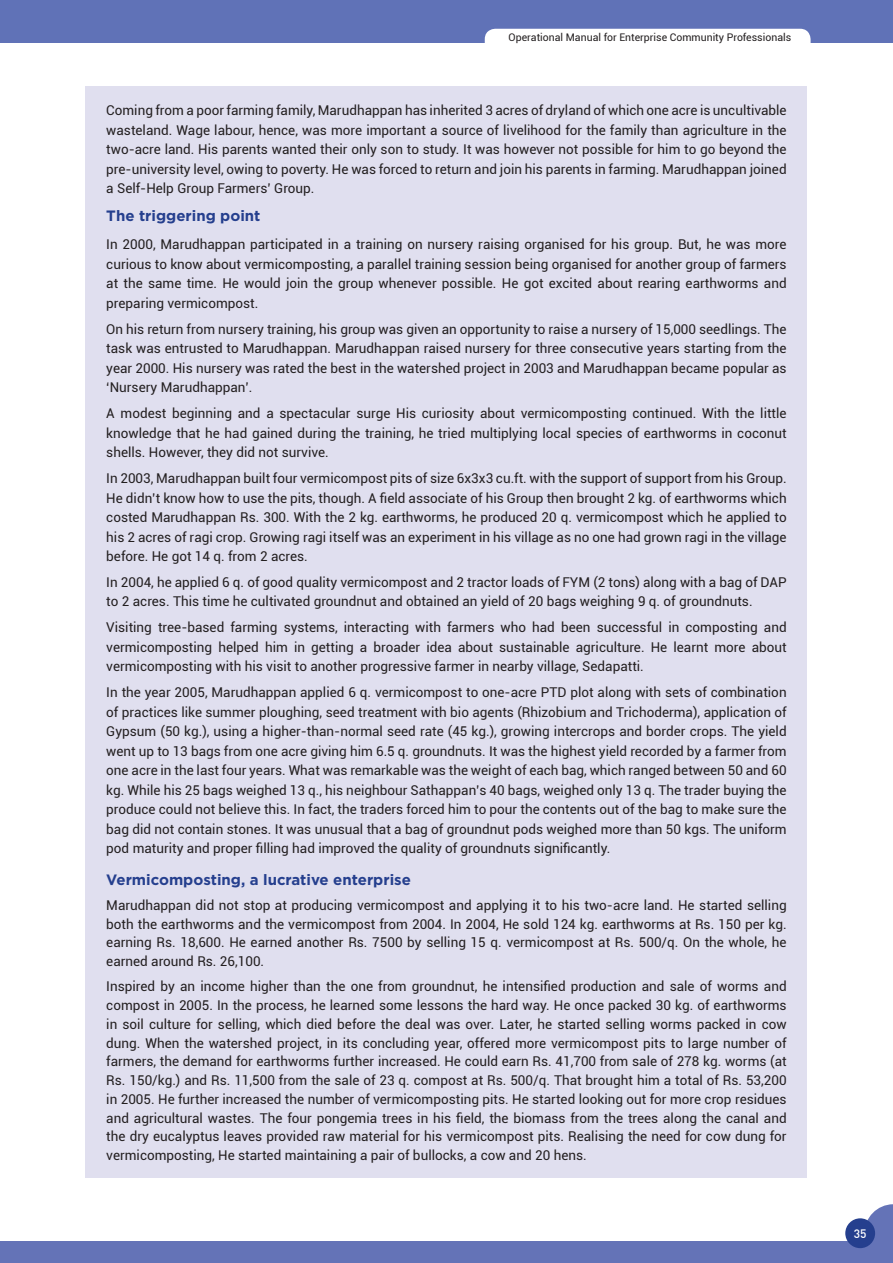
<style>
.page{position:relative;width:893px;height:1263px;background:#fff}
.page>*{position:absolute;margin:0;border:0;box-sizing:border-box;transform-origin:0 0}
.t1{font:700 15px "Gotham";color:#253f8e}
.t2{font:13.5px/19.5px "Roboto";color:#231f20;text-align:justify}
.t3{font:500 12px "DIN";color:#fff}
.t4{font:10.5px "Roboto";color:#231f20}
</style>
<div class="page">
<svg style="left:864px;top:1204px;width:29px;height:37px"></svg>
<div style="left:0;top:1241px;width:893px;height:22px;background:#6473b7"></div>
<div style="left:0;top:0;width:893px;height:43px;background:#6072b7"></div>
<div style="left:845px;top:1218px;width:30px;height:30px;background:#253f8e;border-radius:50%"></div>
<div style="left:485px;top:29px;width:326px;height:25px;background:#fff;border-radius:10px"></div>
<div style="left:85px;top:86px;width:722px;height:1091px;background:#e0dfef"></div>
<p class="t4" style="left:509px;top:30px;width:284px">Operational Manual for Enterprise Community Professionals</p>
<p class="t2" style="left:106px;top:100px;width:682px">Coming from a poor farming family, Marudhappan has inherited 3 acres of dryland of which one acre is uncultivable wasteland. Wage labour, hence, was more important a source of livelihood for the family than agriculture in the two-acre land. H is parents wanted their only son to study. It was however not possible for him to go beyond the pre-university level, owing to poverty. He was forced to return and join his parents in farming. Marudhappan joined a Self-Help Group Farmers’ Group.</p>
<p class="t1" style="left:106px;top:207px;width:156px">The triggering point</p>
<p class="t2" style="left:106px;top:234px;width:682px">In 2000, Marudhappan participated in a training on nursery raising organised for his group. But, he was more curious to know about vermicomposting, a parallel training session being organised for another group of farmers at the same time. He would join the group whenever possible. He got excited about rearing earthworms and preparing vermicompost.</p>
<p class="t2" style="left:106px;top:319px;width:682px">On his return from nursery training, his group was given an opportunity to raise a nursery of 15,000 seedlings. The task was entrusted to M arudhappan. Marudhappan raised nursery for three consecutive years starting from the year 2000. H is nursery was rated the best in the watershed project in 2003 and Marudhappan became popular as ‘Nursery Marudhappan’.</p>
<p class="t2" style="left:106px;top:403px;width:682px">A modest beginning and a spectacular surge H is curiosity about vermicomposting continued. With the little knowledge that he had gained during the training, he tried multiplying local species of earthworms in coconut shells. However, they did not survive.</p>
<p class="t2" style="left:106px;top:468px;width:682px">In 2003, Marudhappan built four vermicompost pits of size 6x3x3 cu.ft. with the support of support from his Group.<br>He didn’t know how to use the pits, though. A field associate of his Group then brought 2 kg. of earthworms which costed Marudhappan Rs. 300. With the 2 kg. earthworms, he produced 20 q. vermicompost which he applied to his 2 acres of ragi crop. Growing ragi itself was an experiment in his village as no one had grown ragi in the village before. He got 14 q. from 2 acres.</p>
<p class="t2" style="left:106px;top:572px;width:682px">In 2004, he applied 6 q. of good quality vermicompost and 2 tractor loads of FYM (2 tons) along with a bag of DAP to 2 acres. This time he cultivated groundnut and obtained an yield of 20 bags weighing 9 q. of groundnuts.</p>
<p class="t2" style="left:106px;top:617px;width:682px">Visiting tree-based farming systems, interacting with farmers who had been successful in composting and vermicomposting helped him in getting a broader idea about sustainable agriculture. He learnt more about vermicomposting with his visit to another progressive farmer in nearby village, Sedapatti.</p>
<p class="t2" style="left:106px;top:682px;width:682px">In the year 2005, Marudhappan applied 6 q. vermicompost to one-acre PTD plot along with sets of combination of practices like summer ploughing, seed treatment with bio agents (Rhizobium and Trichoderma), application of Gypsum (50 kg.), using a higher-than-normal seed rate (45 kg.), growing intercrops and border crops. The yield went up to 13 bags from one acre giving him 6.5 q. groundnuts. It was the highest yield recorded by a farmer from one acre in the last four years. What was remarkable was the weight of each bag, which ranged between 50 and 60 kg. While his 25 bags weighed 13 q., his neighbour Sathappan’s 40 bags, weighed only 13 q. The trader buying the produce could not believe this. In fact, the traders forced him to pour the contents out of the bag to make sure the bag did not contain stones. It was unusual that a bag of groundnut pods weighed more than 50 kgs. The uniform pod maturity and proper filling had improved the quality of groundnuts significantly.</p>
<p class="t1" style="left:106px;top:871px;width:306px">Vermicomposting, a lucrative enterprise</p>
<p class="t2" style="left:106px;top:895px;width:682px;line-height:18.8px">Marudhappan did not stop at producing vermicompost and applying it to his two-acre land. He started selling both the earthworms and the vermicompost from 2004. In 2004, H e sold 124 kg. earthworms at Rs. 150 per kg. earning Rs. 18,600. He earned another Rs. 7500 by selling 15 q. vermicompost at Rs. 500/q. On the whole, he earned around Rs. 26,100.</p>
<p class="t2" style="left:106px;top:976px;width:682px;line-height:18.8px">Inspired by an income higher than the one from groundnut, he intensified production and sale of worms and compost in 2005. In the process, he learned some lessons the hard way. H e once packed 30 kg. of earthworms in soil culture for selling, which died before the deal was over. Later, he started selling worms packed in cow dung. When the watershed project, in its concluding year, offered more vermicompost pits to large number of farmers, the demand for earthworms further increased. He could earn Rs. 41,700 from sale of 278 kg. worms (at Rs. 150/kg.) and Rs. 11,500 from the sale of 23 q. compost at Rs. 500/q. That brought him a total of Rs. 53,200 in 2005. He further increased the number of vermicomposting pits. He started looking out for more crop residues and agricultural wastes. The four pongemia trees in his field, the biomass from the trees along the canal and the dry eucalyptus leaves provided raw material for his vermicompost pits. Realising the need for cow dung for vermicomposting, He started maintaining a pair of bullocks, a cow and 20 hens.</p>
<p class="t3" style="left:854px;top:1225px;width:14px">35</p>
</div>
